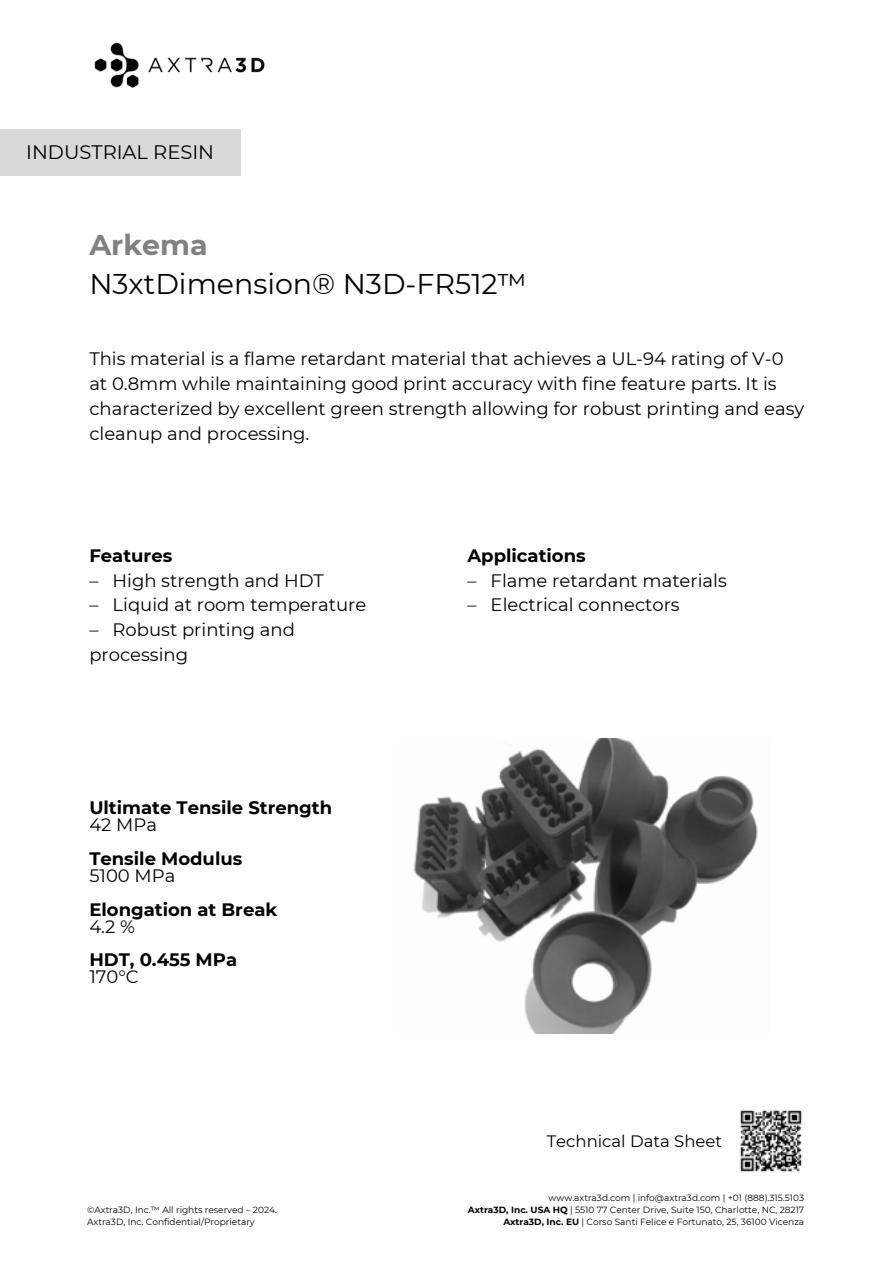
<style>
.page{position:relative;width:894px;height:1264px;background:#fff}
.page>*{position:absolute;margin:0;border:0;box-sizing:border-box;transform-origin:0 0}
.t1{font:28.5px/39.3px "Montserrat";color:#000}
.t2{font:19.5px "Montserrat";color:#000}
.t3{font:18px/24.8px "Montserrat";color:#000}
.t4{font:700 18px/16.8px "Montserrat";color:#000}
.t5{font:16.5px "Montserrat";color:#000}
.t6{font:9px "Montserrat";color:#000}
.s1{font-weight:700;color:#7f8281}
.s2{font-weight:400}
.s3{font-weight:700}
</style>
<div class="page">
<img style="left:94px;top:42px;width:171px;height:46px">
<div style="left:0;top:129px;width:240px;height:47px;background:#d9d9d9"></div>
<img style="left:413px;top:738px;width:345px;height:295px">
<img style="left:740px;top:1110px;width:62px;height:62px">
<h3 class="t2" style="left:26px;top:140px;width:189px">INDUSTRIAL RESIN</h3>
<h3 class="t1" style="left:89px;top:225px;width:439px"><span class="s1">Arkema<br></span>N3xtDimension® N3D-FR512™</h3>
<h3 class="t3" style="left:89px;top:346px;width:716px">This material is a flame retardant material that achieves a UL-94 rating of V-0 at 0.8mm while maintaining good print accuracy with fine feature parts. It is characterized by excellent green strength allowing for robust printing and easy cleanup and processing.</h3>
<h3 class="t4" style="left:89px;top:547px;width:84px">Features</h3>
<h3 class="t3" style="left:89px;top:567px;width:236px">– High strength and HDT</h3>
<h3 class="t3" style="left:89px;top:592px;width:278px">– Liquid at room temperature</h3>
<h3 class="t3" style="left:89px;top:617px;width:207px">– Robust printing and processing</h3>
<p class="t4" style="left:89px;top:799px;width:244px">Ultimate Tensile Strength<br><span class="s2">42 MPa</span></p>
<h4 class="t4" style="left:89px;top:850px;width:154px">Tensile Modulus<br><span class="s2">5100 MPa</span></h4>
<p class="t4" style="left:89px;top:900px;width:189px">Elongation at Break<br><span class="s2">4.2 %</span></p>
<p class="t4" style="left:89px;top:951px;width:149px">HDT, 0.455 MPa<br><span class="s2">170°C</span></p>
<p class="t6" style="left:87px;top:1204px;width:191px">©Axtra3D, Inc.™ All rights reserved – 2024.</p>
<h2 class="t6" style="left:87px;top:1216px;width:169px">Axtra3D, Inc. Confidential/Proprietary</h2>
<h3 class="t4" style="left:467px;top:547px;width:120px">Applications</h3>
<h3 class="t3" style="left:467px;top:567px;width:261px">– Flame retardant materials</h3>
<h3 class="t3" style="left:467px;top:592px;width:214px">– Electrical connectors</h3>
<p class="t5" style="left:546px;top:1130px;width:177px">Technical Data Sheet</p>
<h1 class="t6" style="left:548px;top:1192px;width:257px">www.axtra3d.com | info@axtra3d.com | +01 (888).315.5103</h1>
<h3 class="t6" style="left:467px;top:1204px;width:338px"><span class="s3">Axtra3D, Inc. USA HQ</span> | 5510 77 Center Drive, Suite 150, Charlotte, NC, 28217</h3>
<h3 class="t6" style="left:503px;top:1216px;width:302px"><span class="s3">Axtra3D, Inc. EU</span> | Corso Santi Felice e Fortunato, 25, 36100 Vicenza</h3>
</div>
